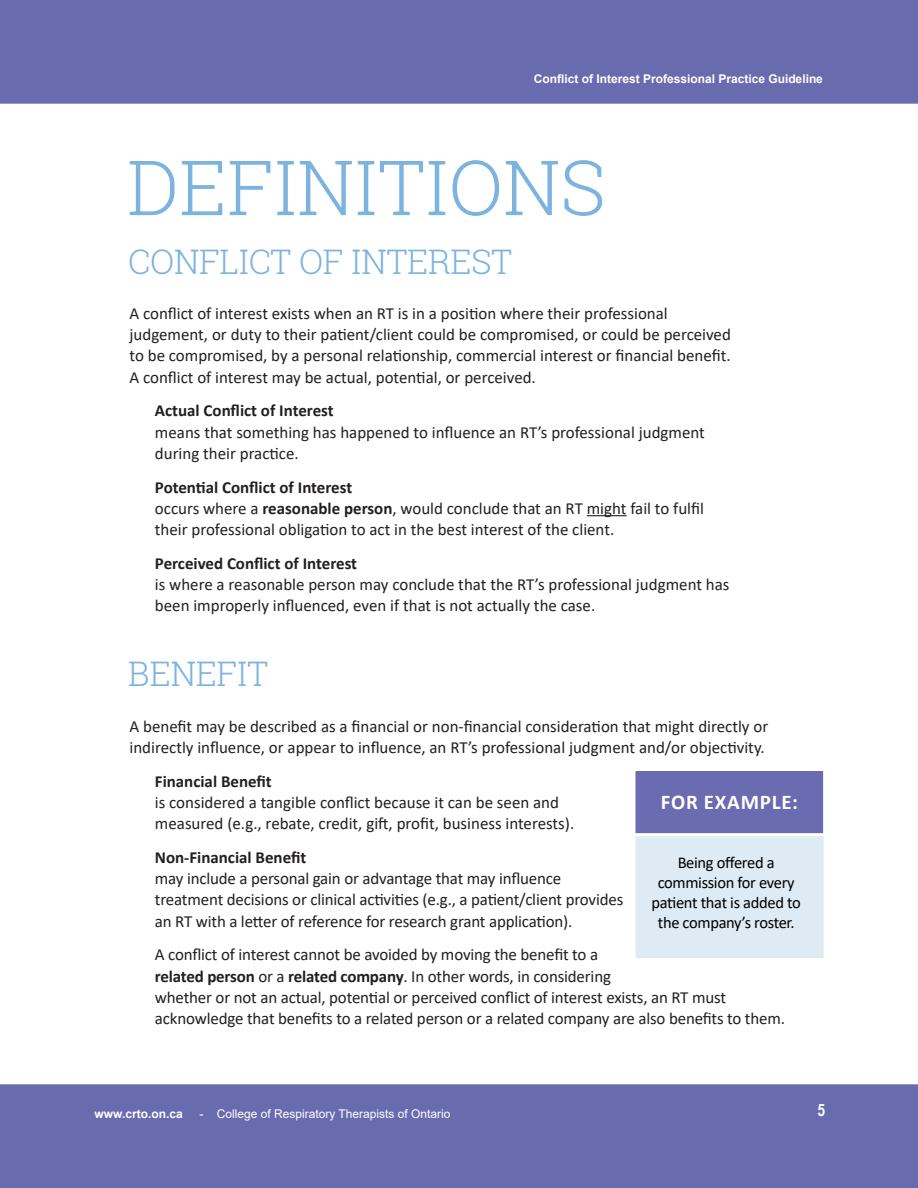
<style>
.page{position:relative;width:918px;height:1188px;background:#fff}
.page>*{position:absolute;margin:0;border:0;box-sizing:border-box;transform-origin:0 0}
.Page_Header_-_Blue{font:300 76.2px "Roboto Slab";color:#7cb3df}
.Page_Header_-_Blue-2{font:300 33.9px "Roboto Slab";letter-spacing:-.01em;color:#7cb3df}
.Page_Section_Title{font:700 21px "Calibri";letter-spacing:.04em;color:#fff}
.Page_Header_Subtext{font:16.95px/21.1px "Calibri";color:#231f20}
.t1{font:700 16.95px "Arial Narrow";color:#fff}
.Page_Section_Title-2{font:16.5px/19.8px "Calibri";letter-spacing:-.02em;color:#000;text-align:center}
.t2{font:700 12px "Arial";color:#fff}
.t3{font:12px "Arial";color:#fff}
.s1{font-weight:700}
</style>
<div class="page">
<div style="left:0;top:1084px;width:918px;height:104px;background:#696baf"></div>
<div style="left:0;top:0;width:918px;height:104px;background:#696baf"></div>
<hr style="left:587px;top:515px;width:40px;height:1px;background:#231f20">
<div style="left:635px;top:770px;width:189px;height:64px;background:#6a6bb0"></div>
<div style="left:634px;top:770px;width:191px;height:65px;border:2px solid #fff"></div>
<div style="left:635px;top:835px;width:189px;height:124px;background:#dfebf4"></div>
<div style="left:634px;top:835px;width:191px;height:125px;border:2px solid #fff"></div>
<p class="t2" style="left:534px;top:70px;width:291px">Conflict of Interest Professional Practice Guideline</p>
<p class="Page_Header_-_Blue" style="left:127px;top:135px;width:480px">DEFINITIONS</p>
<p class="Page_Header_-_Blue-2" style="left:128px;top:238px;width:386px">CONFLICT OF INTEREST</p>
<p class="Page_Header_Subtext" style="left:130px;top:302px;width:603px">A conflict of interest exists when an RT is in a position where their professional judgement, or duty to their patient/client could be compromised, or could be perceived to be compromised, by a personal relationship, commercial interest or financial benefit.<br>A conflict of interest may be actual, potential, or perceived.</p>
<p class="Page_Header_Subtext" style="left:155px;top:400px;width:552px"><span class="s1">Actual Conflict of Interest<br></span>means that something has happened to influence an RT’s professional judgment during their practice.</p>
<p class="Page_Header_Subtext" style="left:155px;top:476px;width:551px"><span class="s1">Potential Conflict of Interest<br></span>occurs where a <span class="s1">reasonable person</span>, would conclude that an RT might fail to fulfil their professional obligation to act in the best interest of the client.</p>
<p class="Page_Header_Subtext" style="left:155px;top:552px;width:576px"><span class="s1">Perceived Conflict of Interest<br></span>is where a reasonable person may conclude that the RT’s professional judgment has been improperly influenced, even if that is not actually the case.</p>
<p class="Page_Header_-_Blue-2" style="left:128px;top:651px;width:142px">BENEFIT</p>
<p class="Page_Header_Subtext" style="left:130px;top:715px;width:640px">A benefit may be described as a financial or non-financial consideration that might directly or indirectly influence, or appear to influence, an RT’s professional judgment and/or objectivity.</p>
<p class="Page_Header_Subtext" style="left:155px;top:770px;width:421px"><span class="s1">Financial Benefit<br></span>is considered a tangible conflict because it can be seen and measured (e.g., rebate, credit, gift, profit, business interests).</p>
<p class="Page_Header_Subtext" style="left:155px;top:846px;width:470px"><span class="s1">Non-Financial Benefit<br></span>may include a personal gain or advantage that may influence treatment decisions or clinical activities (e.g., a patient/client provides an RT with a letter of reference for research grant application).</p>
<p class="Page_Header_Subtext" style="left:155px;top:944px;width:632px">A conflict of interest cannot be avoided by moving the benefit to a<br><span class="s1">related person</span> or a <span class="s1">related company</span>. In other words, in considering<br>whether or not an actual, potential or perceived conflict of interest exists, an RT must acknowledge that benefits to a related person or a related company are also benefits to them.</p>
<p class="Page_Section_Title" style="left:661px;top:787px;width:139px">FOR EXAMPLE:</p>
<p class="Page_Section_Title-2" style="left:651px;top:853px;width:151px">Being offered a commission for every patient that is added to the company’s roster.</p>
<p class="t2" style="left:94px;top:1105px;width:90px">www.crto.on.ca</p>
<p class="t3" style="left:199px;top:1106px;width:253px">- College of Respiratory Therapists of Ontario</p>
<p class="t1" style="left:817px;top:1097px;width:9px">5</p>
</div>
